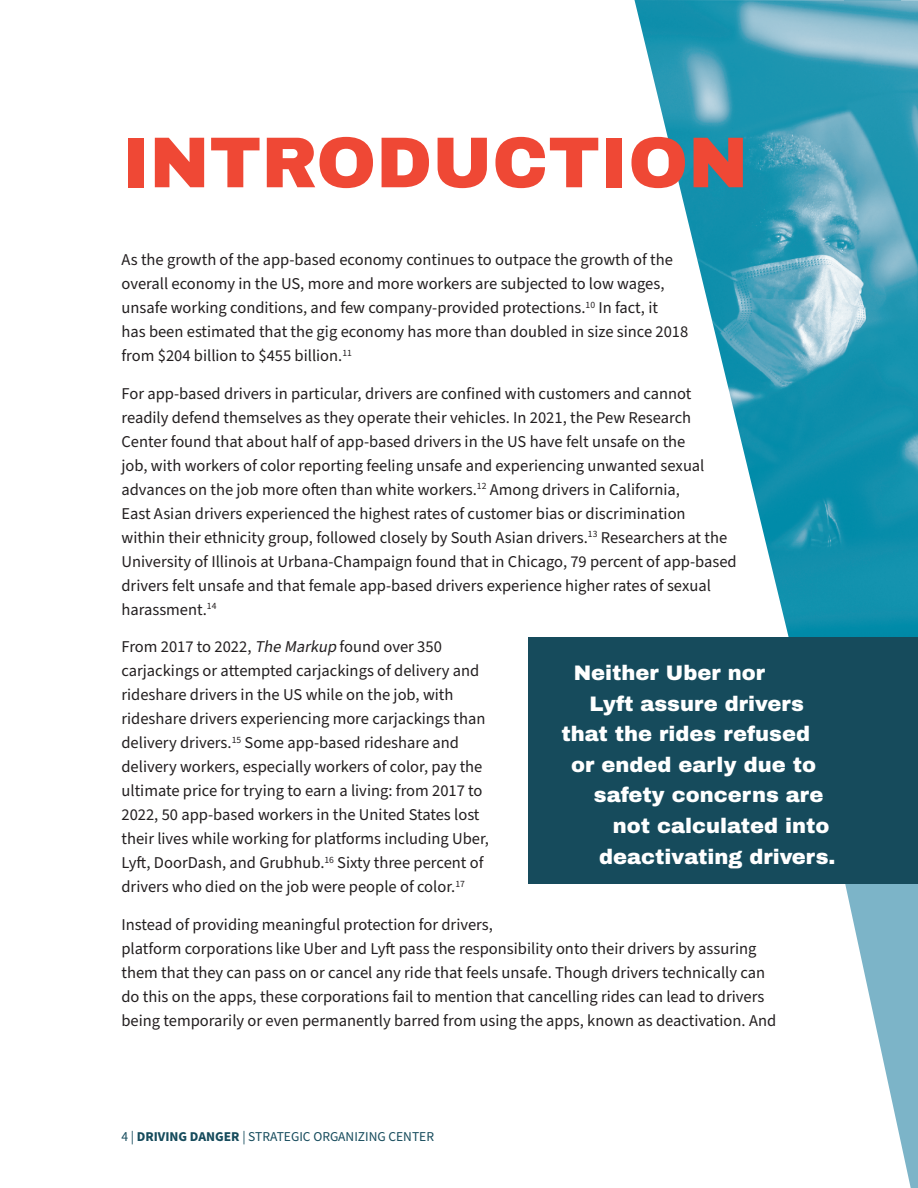
<style>
.page{position:relative;width:918px;height:1188px;background:#fff}
.page>*{position:absolute;margin:0;border:0;box-sizing:border-box;transform-origin:0 0}
.t1{font:900 72px "Archivo";color:#ef4835}
.t2{font:900 21px "Archivo";color:#fff}
.t3{font:16.5px/24px "Source Sans Pro";color:#231f20}
.t4{font:13.5px "Source Sans Pro";color:#164b5c}
.s1{font-style:italic}
.s2{font-weight:700}
</style>
<div class="page">
<svg style="left:655px;top:883px;width:263px;height:305px"></svg>
<img style="left:634px;top:0;width:284px;height:637px">
<div style="left:528px;top:637px;width:390px;height:246px;background:#164b5c"></div>
<h1 class="t1" style="left:122px;top:118px;width:628px">INTRODUCTION</h1>
<p class="t3" style="left:122px;top:248px;width:568px">As the growth of the app-based economy continues to outpace the growth of the overall economy in the US, more and more workers are subjected to low wages, unsafe working conditions, and few company-provided protections.<sup>10</sup> In fact, it<br>has been estimated that the gig economy has more than doubled in size since 2018 from $204 billion to $455 billion.<sup>11</sup></p>
<p class="t3" style="left:121px;top:382px;width:617px">For app-based drivers in particular, drivers are confined with customers and cannot readily defend themselves as they operate their vehicles. In 2021, the Pew Research Center found that about half of app-based drivers in the US have felt unsafe on the<br>job, with workers of color reporting feeling unsafe and experiencing unwanted sexual advances on the job more often than white workers.<sup>12</sup> Among drivers in California,<br>East Asian drivers experienced the highest rates of customer bias or discrimination<br>within their ethnicity group, followed closely by South Asian drivers.<sup>13</sup> Researchers at the University of Illinois at Urbana-Champaign found that in Chicago, 79 percent of app-based drivers felt unsafe and that female app-based drivers experience higher rates of sexual harassment.<sup>14</sup></p>
<p class="t3" style="left:121px;top:635px;width:369px">From 2017 to 2022, <span class="s1">The Markup</span> found over 350 carjackings or attempted carjackings of delivery and rideshare drivers in the US while on the job, with rideshare drivers experiencing more carjackings than delivery drivers.<sup>15</sup> Some app-based rideshare and delivery workers, especially workers of color, pay the ultimate price for trying to earn a living: from 2017 to 2022, 50 app-based workers in the United States lost their lives while working for platforms including Uber, Lyft, DoorDash, and Grubhub.<sup>16</sup> Sixty three percent of drivers who died on the job were people of color.<sup>17</sup></p>
<p class="t3" style="left:122px;top:913px;width:656px">Instead of providing meaningful protection for drivers,<br>platform corporations like Uber and Lyft pass the responsibility onto their drivers by assuring them that they can pass on or cancel any ride that feels unsafe. Though drivers technically can do this on the apps, these corporations fail to mention that cancelling rides can lead to drivers being temporarily or even permanently barred from using the apps, known as deactivation. And</p>
<p class="t2" style="left:574px;top:660px;width:193px">Neither Uber nor</p>
<p class="t2" style="left:589px;top:691px;width:216px">Lyft assure drivers</p>
<p class="t2" style="left:562px;top:721px;width:250px">that the rides refused</p>
<p class="t2" style="left:571px;top:752px;width:246px">or ended early due to</p>
<p class="t2" style="left:594px;top:782px;width:231px">safety concerns are</p>
<p class="t2" style="left:613px;top:813px;width:218px">not calculated into</p>
<p class="t2" style="left:599px;top:844px;width:238px">deactivating drivers.</p>
<p class="t4" style="left:122px;top:1128px;width:314px">4 | <span class="s2">DRIVING DANGER</span> | STRATEGIC ORGANIZING CENTER</p>
</div>
